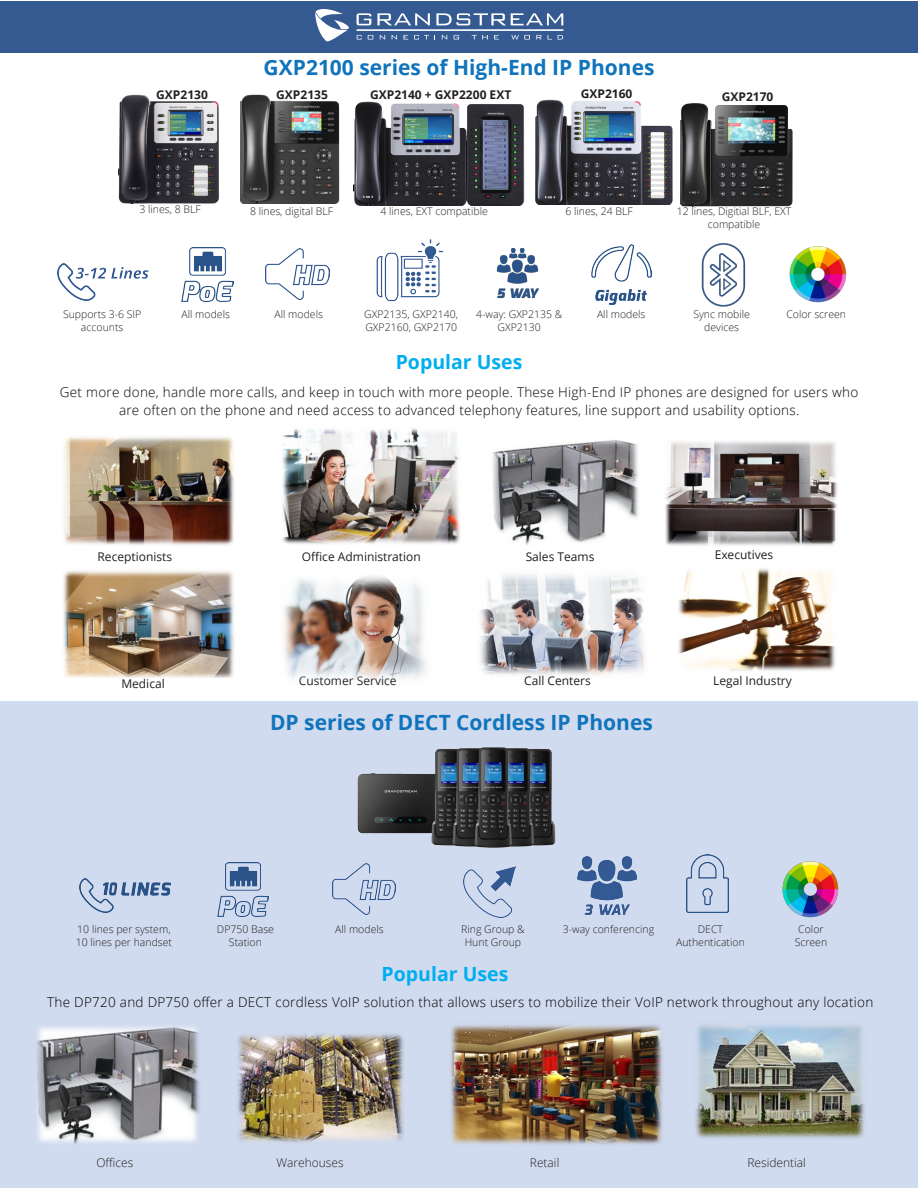
<style>
.page{position:relative;width:918px;height:1188px;background:#fff}
.page>*{position:absolute;margin:0;border:0;box-sizing:border-box;transform-origin:0 0}
.Body{font:700 21px "Open Sans";color:#1074bc}
.Body-2{font:700 19.5px "Open Sans";color:#00aeef}
.t1{font:300 13.5px/18px "Open Sans";letter-spacing:.02em;color:#000;text-align:center}
.t2{font:12px "Open Sans";color:#231f20}
.t3{font:700 12px "Open Sans";color:#231f20}
.t4{font:300 12px "Open Sans";color:#231f20}
.t5{font:300 10.5px/12.6px "Open Sans";color:#231f20;text-align:center}
</style>
<div class="page">
<img style="left:119px;top:94px;width:100px;height:109px">
<img style="left:57px;top:264px;width:92px;height:37px">
<img style="left:182px;top:247px;width:51px;height:55px">
<img style="left:266px;top:249px;width:63px;height:51px">
<img style="left:376px;top:239px;width:68px;height:62px">
<img style="left:496px;top:248px;width:43px;height:51px">
<img style="left:591px;top:244px;width:60px;height:60px">
<img style="left:492px;top:440px;width:147px;height:105px">
<div style="left:0;top:701px;width:918px;height:487px;background:#d1dbef"></div>
<img style="left:63px;top:437px;width:171px;height:108px">
<img style="left:282px;top:428px;width:178px;height:116px">
<img style="left:665px;top:441px;width:172px;height:105px">
<img style="left:63px;top:570px;width:171px;height:108px">
<img style="left:283px;top:576px;width:143px;height:104px">
<img style="left:480px;top:574px;width:166px;height:102px">
<img style="left:678px;top:568px;width:157px;height:103px">
<img style="left:701px;top:243px;width:45px;height:64px">
<img style="left:789px;top:246px;width:58px;height:57px">
<img style="left:240px;top:94px;width:100px;height:110px">
<img style="left:354px;top:101px;width:171px;height:105px">
<img style="left:536px;top:99px;width:137px;height:106px">
<img style="left:680px;top:103px;width:113px;height:103px">
<div style="left:0;top:1px;width:918px;height:52px;background:#355a92"></div>
<svg style="left:315px;top:9px;width:34px;height:33px"></svg>
<svg style="left:357px;top:13px;width:14px;height:12px"></svg>
<svg style="left:377px;top:13px;width:53px;height:12px"></svg>
<svg style="left:436px;top:13px;width:127px;height:12px"></svg>
<svg style="left:357px;top:35px;width:5px;height:5px"></svg>
<svg style="left:368px;top:35px;width:5px;height:5px"></svg>
<svg style="left:380px;top:35px;width:5px;height:5px"></svg>
<svg style="left:392px;top:35px;width:5px;height:5px"></svg>
<svg style="left:403px;top:35px;width:5px;height:5px"></svg>
<svg style="left:414px;top:35px;width:15px;height:5px"></svg>
<svg style="left:442px;top:35px;width:5px;height:5px"></svg>
<svg style="left:454px;top:35px;width:5px;height:5px"></svg>
<svg style="left:472px;top:35px;width:16px;height:5px"></svg>
<svg style="left:494px;top:35px;width:5px;height:5px"></svg>
<svg style="left:558px;top:35px;width:5px;height:5px"></svg>
<svg style="left:536px;top:35px;width:6px;height:5px"></svg>
<svg style="left:511px;top:35px;width:19px;height:5px"></svg>
<hr style="left:357px;top:29px;width:206px;height:2px;background:#fff">
<img style="left:357px;top:747px;width:199px;height:101px">
<img style="left:79px;top:879px;width:91px;height:33px">
<img style="left:217px;top:862px;width:51px;height:55px">
<img style="left:333px;top:864px;width:63px;height:51px">
<img style="left:463px;top:867px;width:52px;height:50px">
<img style="left:577px;top:856px;width:60px;height:58px">
<img style="left:687px;top:855px;width:41px;height:58px">
<img style="left:782px;top:861px;width:57px;height:57px">
<img style="left:36px;top:1027px;width:164px;height:117px">
<img style="left:450px;top:1024px;width:213px;height:121px">
<img style="left:237px;top:1033px;width:167px;height:110px">
<img style="left:695px;top:1025px;width:170px;height:114px">
<p class="Body" style="left:264px;top:52px;width:392px">GXP2100 series of High-End IP Phones</p>
<p class="t3" style="left:156px;top:86px;width:53px">GXP2130</p>
<p class="t3" style="left:276px;top:86px;width:53px">GXP2135</p>
<p class="t3" style="left:370px;top:86px;width:143px">GXP2140 + GXP2200 EXT</p>
<p class="t3" style="left:581px;top:85px;width:53px">GXP2160</p>
<p class="t3" style="left:722px;top:88px;width:53px">GXP2170</p>
<p class="t5" style="left:139px;top:203px;width:63px">3 lines, 8 BLF</p>
<p class="t5" style="left:250px;top:205px;width:85px">8 lines, digital BLF</p>
<p class="t5" style="left:380px;top:205px;width:109px">4 lines, EXT compatible</p>
<p class="t5" style="left:565px;top:205px;width:69px">6 lines, 24 BLF</p>
<p class="t5" style="left:677px;top:205px;width:116px">12 lines, Digitial BLF, EXT compatible</p>
<p class="t5" style="left:63px;top:308px;width:80px">Supports 3-6 SIP accounts</p>
<p class="t5" style="left:693px;top:308px;width:58px">Sync mobile</p>
<p class="t5" style="left:182px;top:308px;width:50px">All models</p>
<p class="t5" style="left:275px;top:308px;width:50px">All models</p>
<p class="t5" style="left:364px;top:308px;width:95px;text-align:left">GXP2135, GXP2140,<br>GXP2160, GXP2170</p>
<p class="t5" style="left:476px;top:308px;width:88px">4-way: GXP2135 &amp;<br>GXP2130</p>
<p class="t5" style="left:597px;top:308px;width:50px">All models</p>
<p class="t5" style="left:704px;top:321px;width:36px">devices</p>
<p class="Body-2" style="left:396px;top:348px;width:128px">Popular Uses</p>
<p class="t5" style="left:786px;top:308px;width:61px">Color screen</p>
<p class="t1" style="left:60px;top:382px;width:800px">Get more done, handle more calls, and keep in touch with more people. These High-End IP phones are designed for users who are often on the phone and need access to advanced telephony features, line support and usability options.</p>
<p class="t2" style="left:98px;top:548px;width:76px">Receptionists</p>
<p class="t2" style="left:302px;top:548px;width:121px">Office Administration</p>
<p class="t2" style="left:526px;top:548px;width:70px">Sales Teams</p>
<p class="t2" style="left:715px;top:547px;width:60px">Executives</p>
<p class="t2" style="left:121px;top:676px;width:45px">Medical</p>
<p class="t2" style="left:299px;top:673px;width:99px">Customer Service</p>
<p class="t2" style="left:524px;top:673px;width:68px">Call Centers</p>
<p class="t2" style="left:713px;top:673px;width:80px">Legal Industry</p>
<p class="Body" style="left:270px;top:707px;width:384px">DP series of DECT Cordless IP Phones</p>
<p class="t5" style="left:563px;top:923px;width:93px">3-way conferencing</p>
<p class="t5" style="left:698px;top:923px;width:27px">DECT</p>
<p class="t5" style="left:676px;top:935px;width:70px">Authentication</p>
<p class="t5" style="left:76px;top:923px;width:98px;text-align:left">10 lines per system,<br>10 lines per handset</p>
<p class="t5" style="left:335px;top:923px;width:50px">All models</p>
<p class="t5" style="left:798px;top:923px;width:27px">Color</p>
<p class="t5" style="left:217px;top:923px;width:59px">DP750 Base</p>
<p class="t5" style="left:229px;top:935px;width:35px">Station</p>
<p class="t5" style="left:461px;top:923px;width:65px">Ring Group &amp;</p>
<p class="t5" style="left:465px;top:935px;width:58px">Hunt Group</p>
<p class="t5" style="left:795px;top:935px;width:34px">Screen</p>
<p class="Body-2" style="left:382px;top:960px;width:128px">Popular Uses</p>
<p class="t1" style="left:47px;top:993px;width:828px">The DP720 and DP750 offer a DECT cordless VoIP solution that allows users to mobilize their VoIP network throughout any location</p>
<p class="t4" style="left:96px;top:1155px;width:38px">Offices</p>
<p class="t4" style="left:276px;top:1155px;width:69px">Warehouses</p>
<p class="t4" style="left:530px;top:1155px;width:31px">Retail</p>
<p class="t4" style="left:747px;top:1155px;width:60px">Residential</p>
</div>
